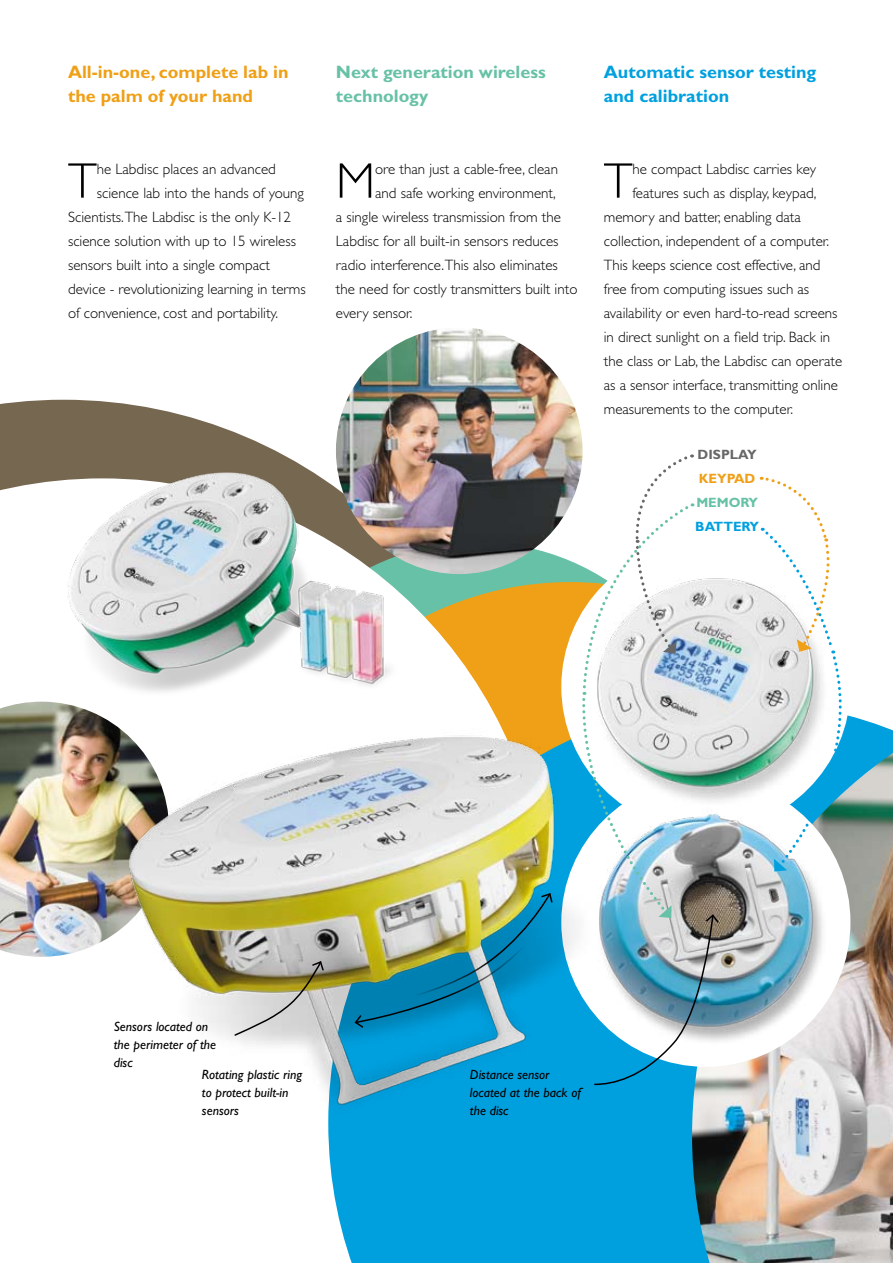
<style>
.page{position:relative;width:893px;height:1263px;background:#fff}
.page>*{position:absolute;margin:0;border:0;box-sizing:border-box;transform-origin:0 0}
.t1{font:300 50.25px "Gill Sans";color:#000}
.t2{font:700 18px/24px "Gill Sans";color:#efa016}
.t3{font:700 18px/24px "Gill Sans";color:#00a0df}
.t4{font:700 18px/24px "Gill Sans";color:#67c1a6}
.t5{font:300 15px "Gill Sans";color:#000}
.t6{font:italic 13.5px/18px "Gill Sans";color:#000}
.t7{font:700 13.5px "Gill Sans";color:#686767}
.t8{font:700 13.5px "Gill Sans";color:#00a0df}
.t9{font:700 13.5px "Gill Sans";color:#efa016}
.t10{font:700 13.5px "Gill Sans";color:#67c1a6}
</style>
<div class="page">
<svg style="left:0;top:400px;width:347px;height:78px;fill:#766750"></svg>
<svg style="left:0;top:478px;width:546px;height:224px"></svg>
<div style="left:329px;top:1086px;width:363px;height:177px;background:#00a0df"></div>
<img style="left:692px;top:1056px;width:69px;height:207px">
<img style="left:55px;top:446px;width:360px;height:256px">
<img style="left:579px;top:565px;width:182px;height:234px">
<img style="left:0;top:702px;width:83px;height:255px">
<img style="left:83px;top:686px;width:521px;height:462px">
<img style="left:353px;top:892px;width:201px;height:137px">
<svg style="left:233px;top:960px;width:92px;height:77px"></svg>
<img style="left:720px;top:799px;width:41px;height:242px">
<img style="left:761px;top:476px;width:132px;height:787px">
<img style="left:581px;top:454px;width:139px;height:632px">
<img style="left:336px;top:327px;width:247px;height:247px;border-radius:123px">
<p class="t2" style="left:68px;top:59px;width:222px">All-in-one, complete lab in the palm of your hand</p>
<h1 class="t1" style="left:68px;top:153px;width:30px">T</h1>
<p class="t5" style="left:97px;top:160px;width:181px">he Labdisc places an advanced</p>
<p class="t5" style="left:97px;top:184px;width:209px">science lab into the hands of young</p>
<p class="t5" style="left:68px;top:208px;width:225px">Scientists.The Labdisc is the only K-12</p>
<p class="t5" style="left:68px;top:232px;width:230px">science solution with up to 15 wireless</p>
<p class="t5" style="left:68px;top:256px;width:203px">sensors built into a single compact</p>
<p class="t5" style="left:68px;top:280px;width:239px">device - revolutionizing learning in terms</p>
<p class="t5" style="left:68px;top:304px;width:212px">of convenience, cost and portability.</p>
<p class="t4" style="left:336px;top:59px;width:211px">Next generation wireless technology</p>
<h1 class="t1" style="left:336px;top:153px;width:41px">M</h1>
<p class="t5" style="left:375px;top:160px;width:184px">ore than just a cable-free, clean</p>
<p class="t5" style="left:375px;top:184px;width:182px">and safe working environment,</p>
<p class="t5" style="left:336px;top:208px;width:227px">a single wireless transmission from the</p>
<p class="t5" style="left:336px;top:232px;width:224px">Labdisc for all built-in sensors reduces</p>
<p class="t5" style="left:336px;top:256px;width:223px">radio interference.This also eliminates</p>
<p class="t5" style="left:336px;top:280px;width:243px">the need for costly transmitters built into</p>
<p class="t5" style="left:336px;top:304px;width:78px">every sensor.</p>
<p class="t3" style="left:604px;top:59px;width:214px">Automatic sensor testing and calibration</p>
<h1 class="t1" style="left:604px;top:153px;width:30px">T</h1>
<p class="t5" style="left:633px;top:160px;width:185px">he compact Labdisc carries key</p>
<p class="t5" style="left:633px;top:184px;width:185px">features such as display, keypad,</p>
<p class="t5" style="left:604px;top:208px;width:198px">memory and batter, enabling data</p>
<p class="t5" style="left:604px;top:232px;width:227px">collection, independent of a computer.</p>
<p class="t5" style="left:604px;top:256px;width:218px">This keeps science cost effective, and</p>
<p class="t5" style="left:604px;top:280px;width:207px">free from computing issues such as</p>
<p class="t5" style="left:604px;top:304px;width:235px">availability or even hard-to-read screens</p>
<p class="t5" style="left:604px;top:328px;width:228px">in direct sunlight on a field trip. Back in</p>
<p class="t5" style="left:604px;top:352px;width:240px">the class or Lab, the Labdisc can operate</p>
<p class="t5" style="left:604px;top:376px;width:236px">as a sensor interface, transmitting online</p>
<p class="t5" style="left:604px;top:400px;width:191px">measurements to the computer.</p>
<p class="t7" style="left:697px;top:446px;width:61px">DISPLAY</p>
<p class="t9" style="left:699px;top:470px;width:58px">KEYPAD</p>
<p class="t10" style="left:696px;top:494px;width:63px">MEMORY</p>
<p class="t8" style="left:695px;top:518px;width:65px">BATTERY</p>
<p class="t6" style="left:114px;top:1017px;width:104px">Sensors located on the perimeter of the disc</p>
<p class="t6" style="left:202px;top:1065px;width:102px">Rotating plastic ring to protect built-in sensors</p>
<p class="t6" style="left:470px;top:1065px;width:113px">Distance sensor located at the back of the disc</p>
</div>
